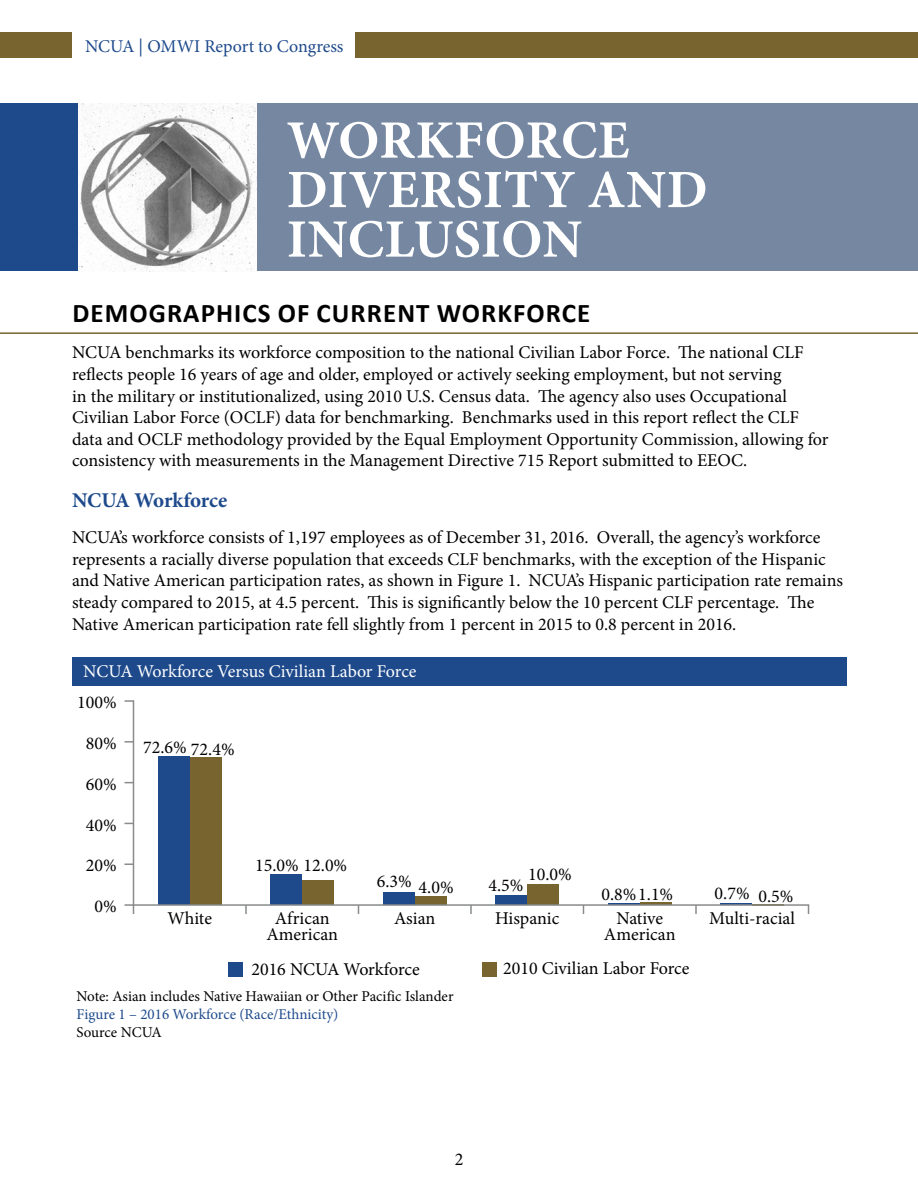
<style>
.page{position:relative;width:918px;height:1188px;background:#fff}
.page>*{position:absolute;margin:0;border:0;box-sizing:border-box;transform-origin:0 0}
.h1_large_non_ToC{font:700 54px/49.5px "Minion Pro";letter-spacing:.01em;color:#fff}
.t1{font:700 27px "Calibri";letter-spacing:.04em;color:#000}
.t2{font:700 21px "Minion Pro";letter-spacing:-.01em;color:#1e4a8c}
.body_text{font:18px/21.6px "Minion Pro";color:#000}
.t3{font:18px "Minion Pro";letter-spacing:-.005em;color:#fff}
.t4{font:18px "Minion Pro";color:#1e4a8c}
.t5{font:15px/18px "Minion Pro";color:#000}
.s1{color:#1e4a8c}
</style>
<div class="page">
<div style="left:356px;top:33px;width:562px;height:25px;background:#77642f"></div>
<div style="left:0;top:33px;width:72px;height:25px;background:#77642f"></div>
<div style="left:78px;top:104px;width:840px;height:168px;background:#7688a1"></div>
<img style="left:78px;top:104px;width:179px;height:168px">
<div style="left:0;top:104px;width:78px;height:168px;background:#1e4a8c"></div>
<hr style="left:0;top:332px;width:918px;height:2px;background:#77642f">
<div style="left:72px;top:658px;width:774px;height:28px;background:#1e4a8c"></div>
<div style="left:228px;top:962px;width:15px;height:15px;background:#1e4a8c"></div>
<div style="left:482px;top:962px;width:15px;height:15px;background:#77642f"></div>
<svg style="left:245px;top:906px;width:2px;height:8px"></svg>
<svg style="left:470px;top:906px;width:2px;height:8px"></svg>
<svg style="left:695px;top:906px;width:2px;height:8px"></svg>
<svg style="left:125px;top:904px;width:9px;height:10px"></svg>
<svg style="left:125px;top:863px;width:8px;height:2px"></svg>
<svg style="left:125px;top:741px;width:8px;height:2px"></svg>
<svg style="left:125px;top:700px;width:9px;height:2px"></svg>
<hr style="left:640px;top:903px;width:31px;height:2px;background:#77642f">
<hr style="left:608px;top:903px;width:32px;height:2px;background:#1e4a8c">
<div style="left:527px;top:885px;width:32px;height:20px;background:#77642f"></div>
<div style="left:496px;top:896px;width:31px;height:9px;background:#1e4a8c"></div>
<div style="left:415px;top:897px;width:31px;height:8px;background:#77642f"></div>
<div style="left:383px;top:892px;width:32px;height:13px;background:#1e4a8c"></div>
<div style="left:302px;top:881px;width:32px;height:24px;background:#77642f"></div>
<div style="left:271px;top:874px;width:31px;height:31px;background:#1e4a8c"></div>
<div style="left:190px;top:757px;width:31px;height:148px;background:#77642f"></div>
<div style="left:158px;top:757px;width:32px;height:148px;background:#1e4a8c"></div>
<hr style="left:134px;top:904px;width:675px;height:2px;background:#898c8b">
<hr style="left:133px;top:701px;width:1px;height:204px;background:#898c8b">
<p class="t4" style="left:85px;top:34px;width:260px">NCUA | OMWI Report to Congress</p>
<p class="h1_large_non_ToC" style="left:287px;top:115px;width:422px">WORKFORCE<br>DIVERSITY AND<br>INCLUSION</p>
<p class="t1" style="left:73px;top:296px;width:519px">DEMOGRAPHICS OF CURRENT WORKFORCE</p>
<p class="body_text" style="left:72px;top:342px;width:758px">NCUA benchmarks its workforce composition to the national Civilian Labor Force. The national CLF reflects people 16 years of age and older, employed or actively seeking employment, but not serving<br>in the military or institutionalized, using 2010 U.S. Census data. The agency also uses Occupational Civilian Labor Force (OCLF) data for benchmarking. Benchmarks used in this report reflect the CLF data and OCLF methodology provided by the Equal Employment Opportunity Commission, allowing for consistency with measurements in the Management Directive 715 Report submitted to EEOC.</p>
<p class="t2" style="left:72px;top:485px;width:157px">NCUA Workforce</p>
<p class="body_text" style="left:72px;top:527px;width:773px">NCUA’s workforce consists of 1,197 employees as of December 31, 2016. Overall, the agency’s workforce represents a racially diverse population that exceeds CLF benchmarks, with the exception of the Hispanic and Native American participation rates, as shown in Figure 1. NCUA’s Hispanic participation rate remains steady compared to 2015, at 4.5 percent. This is significantly below the 10 percent CLF percentage. The Native American participation rate fell slightly from 1 percent in 2015 to 0.8 percent in 2016.</p>
<p class="t3" style="left:83px;top:659px;width:335px">NCUA Workforce Versus Civilian Labor Force</p>
<p class="body_text" style="left:77px;top:692px;width:41px">100%</p>
<p class="body_text" style="left:86px;top:733px;width:32px">80%</p>
<p class="body_text" style="left:86px;top:773px;width:32px">60%</p>
<p class="body_text" style="left:86px;top:814px;width:32px">40%</p>
<p class="body_text" style="left:86px;top:855px;width:32px">20%</p>
<p class="body_text" style="left:94px;top:896px;width:24px">0%</p>
<p class="body_text" style="left:143px;top:737px;width:93px">72.6% 72.4%</p>
<p class="body_text" style="left:255px;top:855px;width:94px">15.0% 12.0%</p>
<p class="body_text" style="left:528px;top:864px;width:45px">10.0%</p>
<p class="body_text" style="left:377px;top:873px;width:78px">6.3% 4.0%</p>
<p class="body_text" style="left:489px;top:874px;width:36px">4.5%</p>
<p class="body_text" style="left:601px;top:884px;width:73px">0.8%1.1%</p>
<p class="body_text" style="left:715px;top:884px;width:80px">0.7% 0.5%</p>
<p class="body_text" style="left:167px;top:907px;width:46px">White</p>
<p class="body_text" style="left:266px;top:910px;width:73px;line-height:16.5px;text-align:center">African<br>American</p>
<p class="body_text" style="left:394px;top:907px;width:43px">Asian</p>
<p class="body_text" style="left:495px;top:907px;width:66px">Hispanic</p>
<p class="body_text" style="left:604px;top:910px;width:73px;line-height:16.5px;text-align:center">Native<br>American</p>
<p class="body_text" style="left:709px;top:907px;width:87px">Multi-racial</p>
<p class="body_text" style="left:251px;top:958px;width:170px">2016 NCUA Workforce</p>
<p class="body_text" style="left:503px;top:957px;width:188px">2010 Civilian Labor Force</p>
<p class="t5" style="left:76px;top:987px;width:379px">Note: Asian includes Native Hawaiian or Other Pacific Islander<br><span class="s1">Figure 1 – 2016 Workforce (Race/Ethnicity)<br></span>Source NCUA</p>
<p class="body_text" style="left:455px;top:1149px;width:10px">2</p>
</div>
